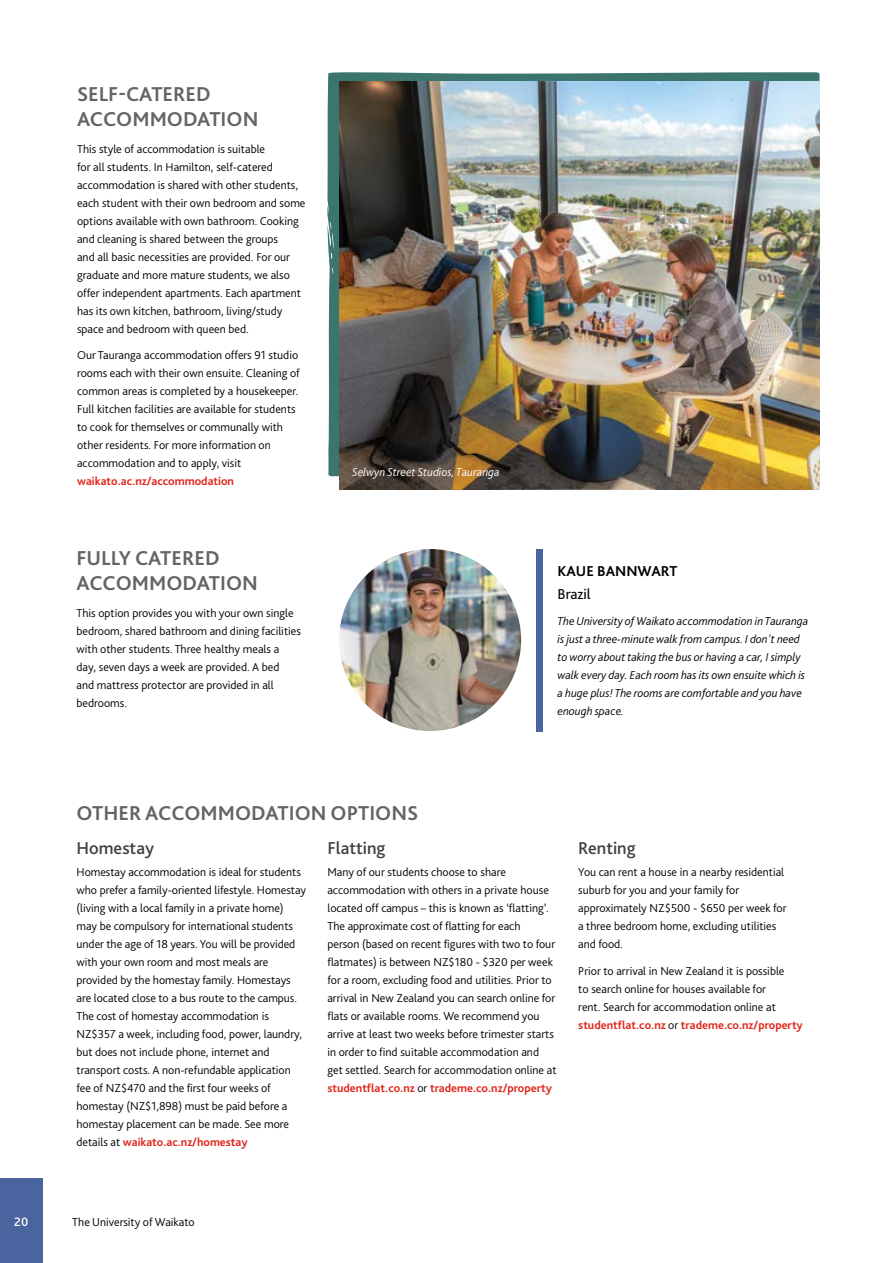
<style>
.page{position:relative;width:893px;height:1263px;background:#fff}
.page>*{position:absolute;margin:0;border:0;box-sizing:border-box;transform-origin:0 0}
.t1{font:700 21px/25.2px "Bliss Pro";color:#636466}
.t2{font:500 18px "Bliss Pro";color:#414042}
.t3{font:700 15px "Bliss Pro";color:#000}
.t4{font:15px "Bliss Pro";color:#000}
.t5{font:500 12.75px "Bliss Pro";color:#fff}
.t6{font:300 12px/18px "Bliss Pro";color:#000}
.t7{font:italic 300 12px/18px "Bliss Pro";color:#000}
.t8{font:italic 300 12px "Bliss Pro";color:#fff}
.t9{font:700 12px "Bliss Pro";color:#e1251b}
.s1{font-weight:700;color:#e1251b}
</style>
<div class="page">
<svg style="left:327px;top:72px;width:493px;height:404px;background:#4f817c"></svg>
<img style="left:339px;top:81px;width:481px;height:408px">
<img style="left:339px;top:549px;width:182px;height:182px;border-radius:91px">
<div style="left:536px;top:549px;width:6px;height:182px;background:#49649e"></div>
<div style="left:0;top:1178px;width:43px;height:85px;background:#49649e"></div>
<h1 class="t1" style="left:77px;top:81px;width:183px">SELF-CATERED<br>ACCOMMODATION</h1>
<p class="t6" style="left:77px;top:140px;width:230px">This style of accommodation is suitable<br>for all students. In Hamilton, self-catered accommodation is shared with other students, each student with their own bedroom and some options available with own bathroom. Cooking and cleaning is shared between the groups<br>and all basic necessities are provided. For our graduate and more mature students, we also offer independent apartments. Each apartment has its own kitchen, bathroom, living/study space and bedroom with queen bed.</p>
<p class="t6" style="left:77px;top:346px;width:224px">Our Tauranga accommodation offers 91 studio rooms each with their own ensuite. Cleaning of common areas is completed by a housekeeper.<br>Full kitchen facilities are available for students to cook for themselves or communally with other residents. For more information on accommodation and to apply, visit</p>
<p class="t9" style="left:77px;top:474px;width:158px">waikato.ac.nz/accommodation</p>
<h1 class="t1" style="left:77px;top:545px;width:183px">FULLY CATERED<br>ACCOMMODATION</h1>
<p class="t6" style="left:77px;top:604px;width:226px">This option provides you with your own single bedroom, shared bathroom and dining facilities with other students. Three healthy meals a day, seven days a week are provided. A bed<br>and mattress protector are provided in all bedrooms.</p>
<p class="t8" style="left:352px;top:465px;width:149px">Selwyn Street Studios, Tauranga</p>
<p class="t3" style="left:557px;top:562px;width:121px">KAUE BANNWART</p>
<p class="t4" style="left:557px;top:584px;width:35px">Brazil</p>
<p class="t7" style="left:557px;top:612px;width:252px">The University of Waikato accommodation in Tauranga is just a three-minute walk from campus. I don't need to worry about taking the bus or having a car, I simply walk every day. Each room has its own ensuite which is a huge plus! The rooms are comfortable and you have enough space.</p>
<h1 class="t1" style="left:77px;top:800px;width:343px">OTHER ACCOMMODATION OPTIONS</h1>
<h2 class="t2" style="left:77px;top:837px;width:79px">Homestay</h2>
<p class="t6" style="left:77px;top:863px;width:231px">Homestay accommodation is ideal for students who prefer a family-oriented lifestyle. Homestay (living with a local family in a private home) may be compulsory for international students under the age of 18 years. You will be provided with your own room and most meals are provided by the homestay family. Homestays are located close to a bus route to the campus.<br>The cost of homestay accommodation is NZ$357 a week, including food, power, laundry, but does not include phone, internet and transport costs. A non-refundable application fee of NZ$470 and the first four weeks of homestay (NZ$1,898) must be paid before a homestay placement can be made. See more details at <span class="s1">waikato.ac.nz/homestay</span></p>
<h2 class="t2" style="left:327px;top:837px;width:59px">Flatting</h2>
<p class="t6" style="left:327px;top:863px;width:231px">Many of our students choose to share accommodation with others in a private house located off campus – this is known as ‘flatting’.<br>The approximate cost of flatting for each<br>person (based on recent figures with two to four flatmates) is between NZ$180 - $320 per week for a room, excluding food and utilities. Prior to arrival in New Zealand you can search online for flats or available rooms. We recommend you arrive at least two weeks before trimester starts in order to find suitable accommodation and get settled. Search for accommodation online at <span class="s1">studentflat.co.nz</span> or <span class="s1">trademe.co.nz/property</span></p>
<h2 class="t2" style="left:578px;top:837px;width:59px">Renting</h2>
<p class="t6" style="left:578px;top:863px;width:210px">You can rent a house in a nearby residential suburb for you and your family for approximately NZ$500 - $650 per week for a three bedroom home, excluding utilities and food.</p>
<p class="t6" style="left:578px;top:962px;width:226px">Prior to arrival in New Zealand it is possible<br>to search online for houses available for<br>rent. Search for accommodation online at <span class="s1">studentflat.co.nz</span> or <span class="s1">trademe.co.nz/property</span></p>
<p class="t5" style="left:14px;top:1214px;width:15px">20</p>
<p class="t6" style="left:72px;top:1212px;width:124px">The University of Waikato</p>
</div>
